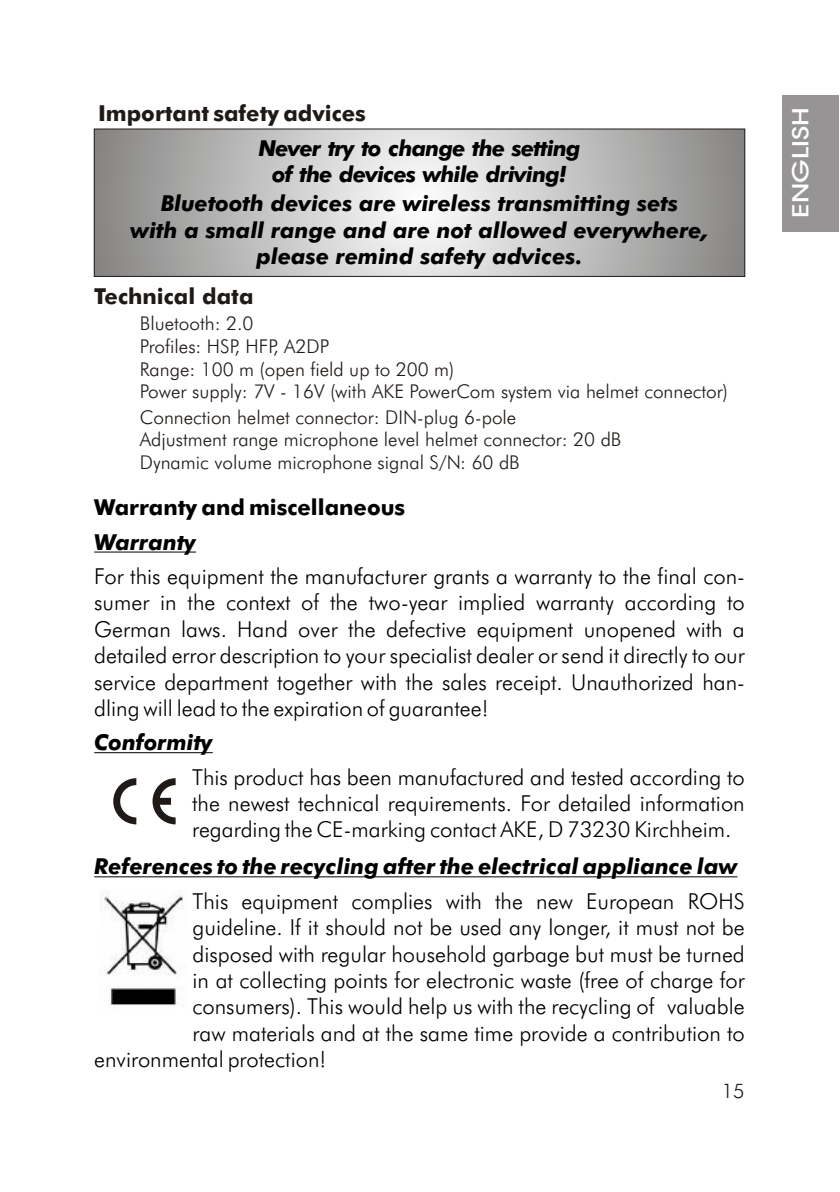
<style>
.page{position:relative;width:840px;height:1192px;background:#fff}
.page>*{position:absolute;margin:0;border:0;box-sizing:border-box;transform-origin:0 0}
.t1{font:22.8px "Avant Garde Md BT";color:#fff;scale:1.32 1}
.t2{font:22px/26.4px "Futura Lt BT";color:#000;text-align:justify}
.t3{font:italic 22px/26.6px "Futura Md BT";color:#000;text-align:center}
.t4{font:italic 22px/26.6px "Futura Md BT";letter-spacing:-.035em;color:#000;text-align:center}
.t5{font:700 22px "Futura Md BT";color:#1f1a17}
.t6{font:700 22px "Futura Md BT";color:#000}
.t7{font:20px "Futura Lt BT";color:#1f1a17}
.t8{font:19px/22.8px "Futura Lt BT";color:#1f1a17}
</style>
<div class="page">
<svg style="left:96px;top:131px;width:647px;height:144px;background:#c0bfbe"></svg>
<div style="left:94px;top:129px;width:651px;height:148px;border:1px solid #1f1a17"></div>
<div style="left:782px;top:95px;width:57px;height:136px;background:#969494"></div>
<hr style="left:94px;top:552px;width:102px;height:1px;background:#000">
<hr style="left:94px;top:752px;width:119px;height:1px;background:#000">
<hr style="left:94px;top:876px;width:644px;height:1px;background:#000">
<img style="left:100px;top:891px;width:85px;height:116px">
<svg style="left:113px;top:778px;width:23px;height:46px"></svg>
<svg style="left:153px;top:778px;width:23px;height:46px"></svg>
<p class="t5" style="left:98px;top:105px;width:269px">Important safety advices</p>
<p class="t4" style="left:258px;top:137px;width:324px">Never try to change the setting of the devices while driving!</p>
<p class="t3" style="left:131px;top:192px;width:579px">Bluetooth devices are wireless transmitting sets<br>with a small range and are not allowed everywhere, please remind safety advices.</p>
<p class="t5" style="left:94px;top:288px;width:161px">Technical data</p>
<p class="t8" style="left:140px;top:314px;width:590px">Bluetooth: 2.0<br>Profiles: HSP, HFP, A2DP<br>Range: 100 m (open field up to 200 m)<br>Power supply: 7V - 16V (with AKE PowerCom system via helmet connector)</p>
<p class="t8" style="left:140px;top:407px;width:483px">Connection helmet connector: DIN-plug 6-pole<br>Adjustment range microphone level helmet connector: 20 dB<br>Dynamic volume microphone signal S/N: 60 dB</p>
<p class="t6" style="left:94px;top:499px;width:313px">Warranty and miscellaneous</p>
<p class="t3" style="left:94px;top:531px;width:103px">Warranty</p>
<p class="t2" style="left:94px;top:565px;width:652px">For this equipment the manufacturer grants a warranty to the final con&shy;sumer in the context of the two-year implied warranty according to German laws. Hand over the defective equipment unopened with a detailed error description to your specialist dealer or send it directly to our service department together with the sales receipt. Unauthorized han&shy;dling will lead to the expiration of guarantee!</p>
<p class="t3" style="left:94px;top:731px;width:120px">Conformity</p>
<p class="t2" style="left:192px;top:766px;width:554px">This product has been manufactured and tested according to the newest technical requirements. For detailed information regarding the CE-marking contact AKE, D 73230 Kirchheim.</p>
<p class="t3" style="left:94px;top:855px;width:645px">References to the recycling after the electrical appliance law</p>
<p class="t2" style="left:193px;top:890px;width:554px">This equipment complies with the new European ROHS</p>
<p class="t2" style="left:193px;top:916px;width:554px">guideline. If it should not be used any longer, it must not be</p>
<p class="t2" style="left:193px;top:943px;width:554px">disposed with regular household garbage but must be turned</p>
<p class="t2" style="left:193px;top:969px;width:554px">in at collecting points for electronic waste (free of charge for</p>
<p class="t2" style="left:193px;top:995px;width:554px">consumers). This would help us with the recycling of valuable</p>
<p class="t2" style="left:193px;top:1022px;width:554px">raw materials and at the same time provide a contribution to</p>
<p class="t2" style="left:94px;top:1048px;width:234px">environmental protection!</p>
<p class="t7" style="left:722px;top:1083px;width:25px">15</p>
<p class="t1" style="left:791px;top:218px;width:86px;rotate:-90deg">ENGLISH</p>
</div>
